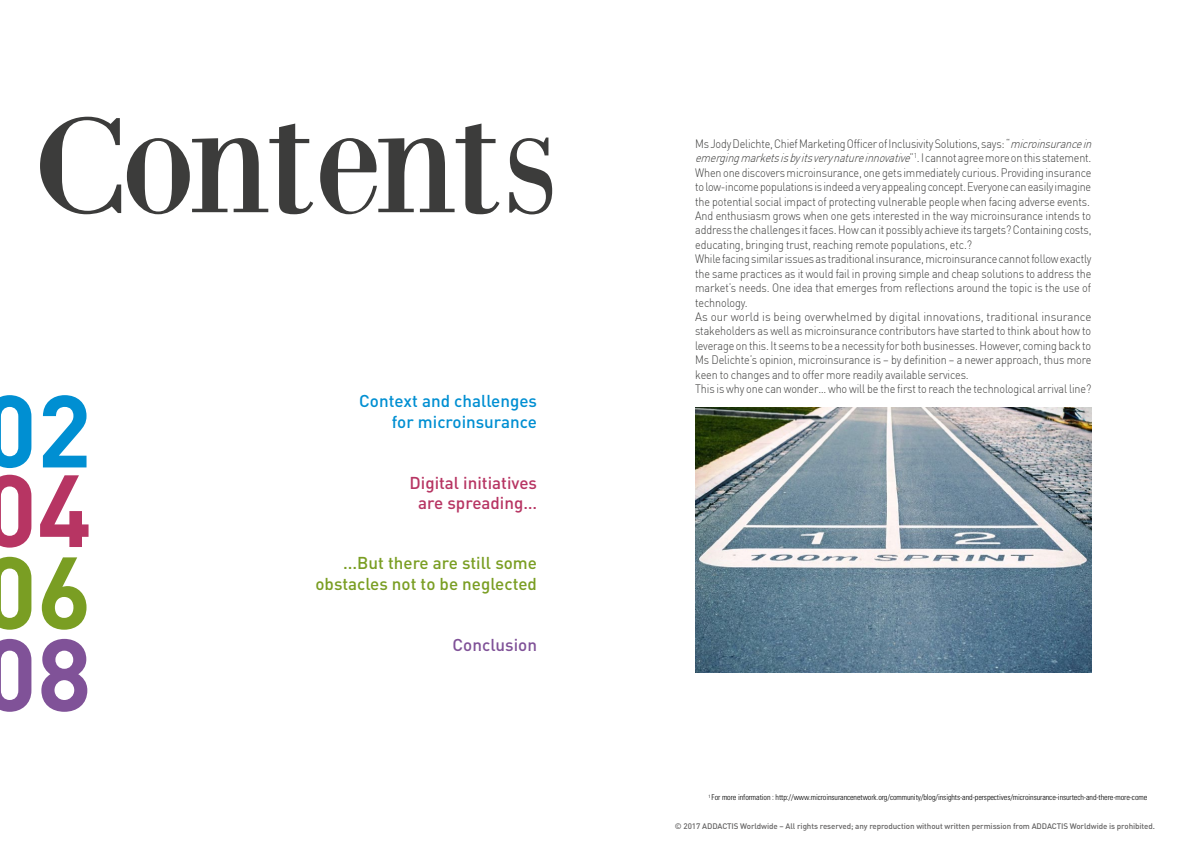
<style>
.page{position:relative;width:1191px;height:842px;background:#fff}
.page>*{position:absolute;margin:0;border:0;box-sizing:border-box;transform-origin:0 0}
.t1{font:139.8px "Bodoni XT";letter-spacing:-.04em;color:#3c3c3b;scale:1.07 1}
.t2{font:700 100.7px "DIN Pro";color:#008fd2}
.t3{font:700 100.7px "DIN Pro";color:#b73563}
.t4{font:700 100.7px "DIN Pro";color:#7a9e23}
.t5{font:700 100.7px "DIN Pro";color:#805298}
.t6{font:500 17px/20.4px "DIN Pro";color:#7a9e23;text-align:right}
.t7{font:500 17px/20.4px "DIN Pro";color:#008fd2;text-align:right}
.t8{font:500 17px/20.4px "DIN Pro";color:#b73563;text-align:center}
.t9{font:500 17px "DIN Pro";color:#805298}
.t10{font:300 12px/14.4px "DIN Pro";letter-spacing:-.01em;color:#3c3c3b;scale:.9 1}
.t11{font:300 condensed 8px "Univers LT Std";letter-spacing:-.01em;color:#000}
.t12{font:500 8px "DIN Pro";letter-spacing:-.01em;color:#646363}
.s1{font-style:italic}
</style>
<div class="page">
<img style="left:695px;top:408px;width:396px;height:264px">
<h1 class="t1" style="left:32px;top:81px;width:494px">Contents</h1>
<h2 class="t2" style="left:-18px;top:363px;width:111px">02</h2>
<h2 class="t3" style="left:-18px;top:442px;width:111px">04</h2>
<h2 class="t4" style="left:-18px;top:524px;width:111px">06</h2>
<h3 class="t7" style="left:359px;top:390px;width:179px">Context and challenges for microinsurance</h3>
<h3 class="t8" style="left:409px;top:472px;width:129px">Digital initiatives are spreading…</h3>
<h3 class="t6" style="left:315px;top:552px;width:223px">...But there are still some obstacles not to be neglected</h3>
<h2 class="t5" style="left:-18px;top:606px;width:111px">08</h2>
<h3 class="t9" style="left:452px;top:634px;width:86px">Conclusion</h3>
<p class="t10" style="left:695px;top:136px;width:446px">Ms Jody Delichte, Chief Marketing Officer of Inclusivity Solutions, says: “<span class="s1">microinsurancein emergingmarketsisbyitsverynatureinnovative</span>” <sup>1</sup> . I c a n n o t a g re e m o re o n t h i s s t a t e m e n t .<br>When one discovers microinsurance, one gets immediately curious. Providing insurance to low-income populations is indeed a very appealing concept. Everyone can easily imagine the potential social impact of protecting vulnerable people when facing adverse events.<br>And enthusiasm grows when one gets interested in the way microinsurance intends to address the challenges it faces. How can it possibly achieve its targets? Containing costs, educating, bringing trust, reaching remote populations, etc.?<br>While facing similar issues as traditional insurance, microinsurance cannot follow exactly the same practices as it would fail in proving simple and cheap solutions to address the market’s needs. One idea that emerges from reflections around the topic is the use of technology.<br>As our world is being overwhelmed by digital innovations, traditional insurance stakeholders as well as microinsurance contributors have started to think about how to leverage on this. It seems to be a necessity for both businesses. However, coming back to Ms Delichte’s opinion, microinsurance is – by definition – a newer approach, thus more keen to changes and to offer more readily available services.<br>This is why one can wonder… who will be the first to reach the technological arrival line?</p>
<p class="t11" style="left:708px;top:793px;width:440px"><sup>1</sup> For more information : http://www.microinsurancenetwork.org/community/blog/insights-and-perspectives/microinsurance-insurtech-and-there-more-come</p>
<p class="t12" style="left:675px;top:821px;width:481px">© 2017 ADDACTIS Worldwide – All rights reserved; any reproduction without written permission from ADDACTIS Worldwide is prohibited.</p>
</div>
